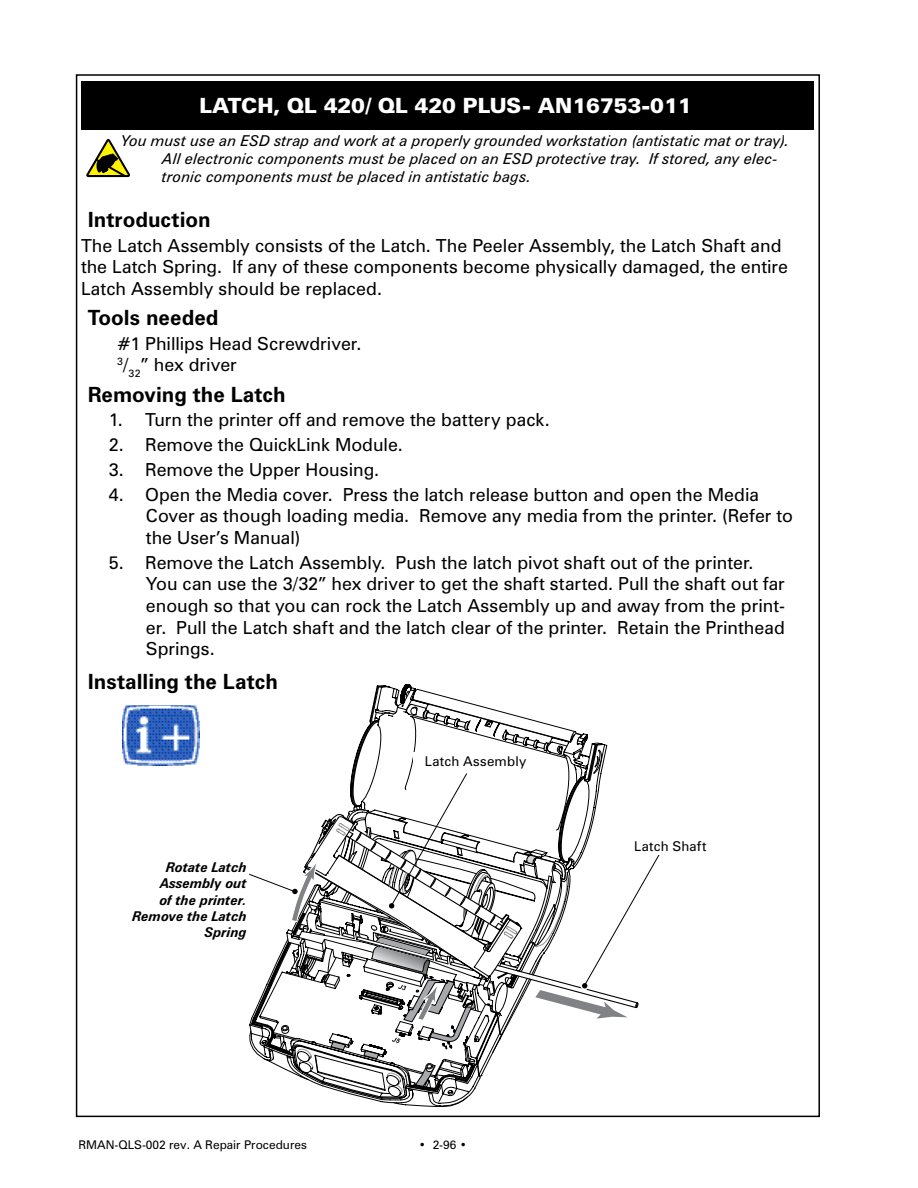
<style>
.page{position:relative;width:918px;height:1188px;background:#fff}
.page>*{position:absolute;margin:0;border:0;box-sizing:border-box;transform-origin:0 0}
.t1{font:700 21px "Zurich BT";color:#000}
.t2{font:900 21px "Zurich BT";color:#fff}
.t3{font:18px/21.6px "Zurich BT";color:#000}
.t4{font:italic 15px/18px "Zurich BT";letter-spacing:.005em;color:#000}
.t5{font:italic 700 13.5px/16.2px "Zurich BT";color:#000;text-align:right}
.t6{font:13.5px "Zurich BT";letter-spacing:.015em;color:#000}
.t7{font:12px "Zurich BT";color:#000}
</style>
<div class="page">
<div style="left:81px;top:81px;width:732px;height:49px;background:#000"></div>
<svg style="left:86px;top:139px;width:44px;height:39px"></svg>
<svg style="left:249px;top:684px;width:411px;height:423px"></svg>
<div style="left:413px;top:752px;width:126px;height:18px;background:#fff"></div>
<img style="left:123px;top:705px;width:76px;height:60px">
<p class="t2" style="left:199px;top:93px;width:494px">LATCH, QL 420/ QL 420 PLUS- AN 16753-011</p>
<p class="t4" style="left:162px;top:132px;width:629px;text-indent:-40px">You must use an ESD strap and work at a properly grounded workstation (antistatic mat or tray).<br>All electronic components must be placed on an ESD protective tray. If stored, any elec&shy;tronic components must be placed in antistatic bags.</p>
<p class="t1" style="left:88px;top:207px;width:124px">Introduction</p>
<p class="t3" style="left:81px;top:234px;width:709px">The Latch Assembly consists of the Latch. The Peeler Assembly, the Latch Shaft and the Latch Spring. If any of these components become physically damaged, the entire<br>Latch Assembly should be replaced.</p>
<p class="t1" style="left:88px;top:305px;width:133px">Tools needed</p>
<p class="t3" style="left:117px;top:332px;width:246px">#1 Phillips Head Screwdriver.<br><sup>3</sup>/<sub>32</sub>” hex driver</p>
<p class="t1" style="left:88px;top:382px;width:200px">Removing the Latch</p>
<p class="t3" style="left:109px;top:409px;width:442px">1. Turn the printer off and remove the battery pack.</p>
<p class="t3" style="left:109px;top:434px;width:295px">2. Remove the QuickLink Module.</p>
<p class="t3" style="left:109px;top:459px;width:272px">3. Remove the Upper Housing.</p>
<p class="t3" style="left:146px;top:483px;width:649px;text-indent:-37px">4. Open the Media cover. Press the latch release button and open the Media<br>Cover as though loading media. Remove any media from the printer. (Refer to the User’s Manual)</p>
<p class="t3" style="left:146px;top:552px;width:641px;text-indent:-37px">5. Remove the Latch Assembly. Push the latch pivot shaft out of the printer.<br>You can use the 3/32” hex driver to get the shaft started. Pull the shaft out far enough so that you can rock the Latch Assembly up and away from the print&shy;er. Pull the Latch shaft and the latch clear of the printer. Retain the Printhead Springs.</p>
<p class="t1" style="left:88px;top:669px;width:192px">Installing the Latch</p>
<p class="t5" style="left:133px;top:859px;width:116px">Rotate Latch<br>Assembly out<br>of the printer.<br>Remove the Latch<br>Spring</p>
<p class="t6" style="left:425px;top:753px;width:103px">Latch Assembly</p>
<p class="t7" style="left:78px;top:1138px;width:230px">RMAN-QLS-002 rev. A Repair Procedures</p>
<p class="t7" style="left:419px;top:1138px;width:50px">• 2-96 •</p>
<p class="t6" style="left:634px;top:838px;width:74px">Latch Shaft</p>
</div>
